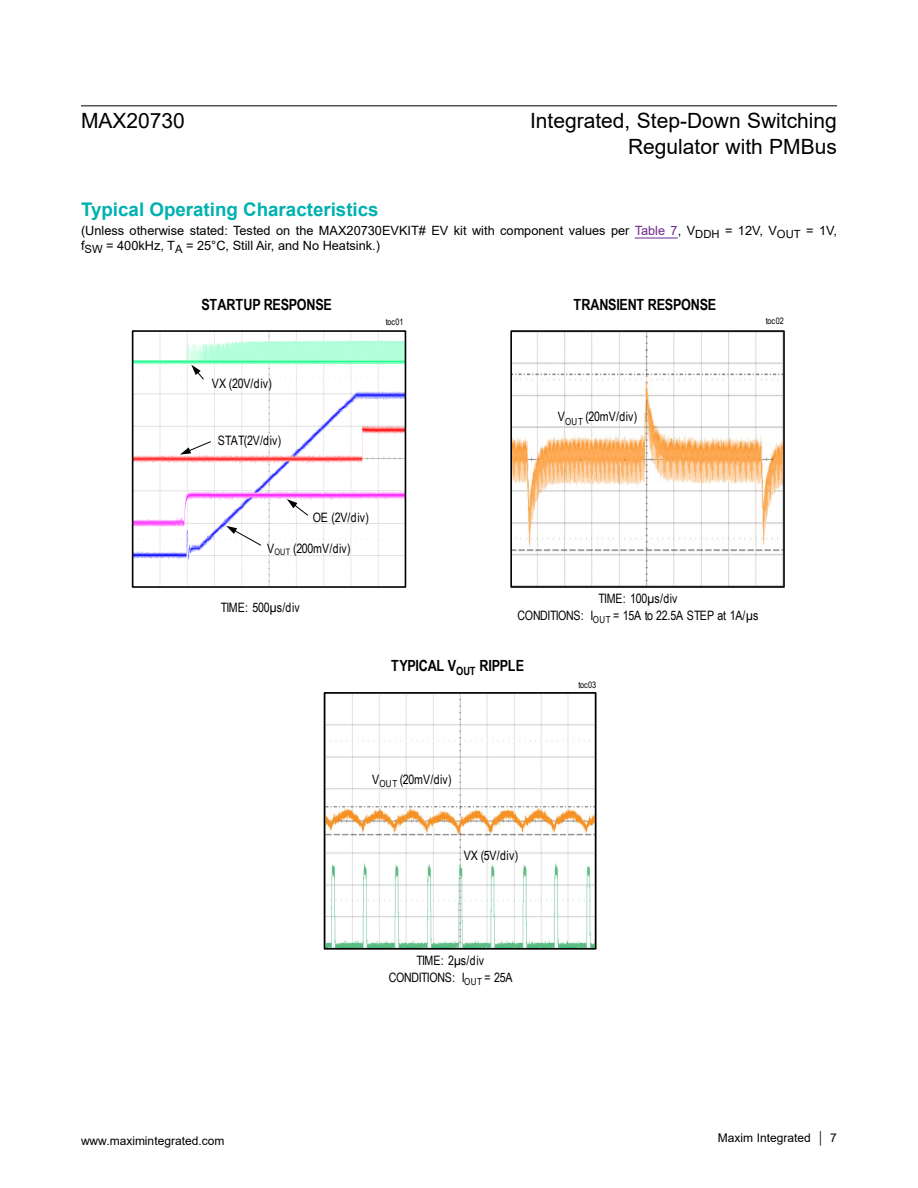
<style>
.page{position:relative;width:918px;height:1188px;background:#fff}
.page>*{position:absolute;margin:0;border:0;box-sizing:border-box;transform-origin:0 0}
.t1{font:21px/25.2px "Arial";color:#000;text-align:right}
.t2{font:700 18.75px "Arial";color:#00b1b0}
.t3{font:700 15.45px "Arial Narrow";letter-spacing:-.015em;color:#000}
.t4{font:12.9px/17px "Arial Narrow";letter-spacing:-.02em;color:#000;text-align:center}
.t5{font:12.9px "Arial Narrow";letter-spacing:.01em;color:#000}
.t6{font:12.75px/15px "Arial";color:#000}
.t7{font:12px "Arial";color:#000}
.t8{font:8.85px "Arial Narrow";color:#000}
.s1{color:#6e2a8d}
</style>
<div class="page">
<hr style="left:635px;top:238px;width:43px;height:1px;background:#6e2a8d">
<hr style="left:81px;top:105px;width:756px;height:1px;background:#000">
<img style="left:135px;top:333px;width:268px;height:252px">
<div style="left:132px;top:330px;width:274px;height:258px;border:2px solid #000"></div>
<svg style="left:180px;top:441px;width:32px;height:14px"></svg>
<svg style="left:191px;top:365px;width:14px;height:15px"></svg>
<svg style="left:226px;top:526px;width:36px;height:20px"></svg>
<svg style="left:287px;top:499px;width:22px;height:17px"></svg>
<img style="left:327px;top:695px;width:267px;height:252px">
<div style="left:324px;top:692px;width:273px;height:258px;border:2px solid #000"></div>
<img style="left:513px;top:333px;width:269px;height:252px">
<div style="left:510px;top:330px;width:275px;height:258px;border:2px solid #000"></div>
<h1 class="t1" style="left:81px;top:108px;width:105px">MAX20730</h1>
<h1 class="t1" style="left:530px;top:108px;width:308px">Integrated, Step-Down Switching<br>Regulator with PMBus</h1>
<h2 class="t2" style="left:81px;top:196px;width:299px">Typical Operating Characteristics</h2>
<p class="t6" style="left:81px;top:223px;width:757px">(Unless otherwise stated: Tested on the MAX20730EVKIT# EV kit with component values per <span class="s1">Table 7</span>, V<sub>DDH</sub> = 12V, V<sub>OUT</sub> = 1V, f<sub>SW</sub> = 400kHz, T<sub>A</sub> = 25°C, Still Air, and No Heatsink.)</p>
<p class="t3" style="left:201px;top:293px;width:132px">STARTUP RESPONSE</p>
<p class="t4" style="left:212px;top:375px;width:62px">VX (20V/div)</p>
<p class="t5" style="left:218px;top:431px;width:65px">STAT(2V/div)</p>
<p class="t8" style="left:386px;top:316px;width:19px">toc01</p>
<p class="t3" style="left:573px;top:293px;width:144px">TRANSIENT RESPONSE</p>
<p class="t4" style="left:558px;top:408px;width:81px">V<sub>OUT</sub> (20mV/div)</p>
<p class="t8" style="left:766px;top:315px;width:19px">toc02</p>
<p class="t4" style="left:313px;top:509px;width:58px">OE (2V/div)</p>
<p class="t4" style="left:267px;top:540px;width:85px">V<sub>OUT</sub> (200mV/div)</p>
<p class="t4" style="left:221px;top:598px;width:80px">TIME: 500µs/div</p>
<p class="t4" style="left:518px;top:589px;width:242px">TIME: 100µs/div<br>CONDITIONS: I<sub>OUT</sub> = 15A to 22.5A STEP at 1A/µs</p>
<p class="t3" style="left:391px;top:654px;width:135px">TYPICAL V<sub>OUT</sub> RIPPLE</p>
<p class="t8" style="left:578px;top:678px;width:19px">toc03</p>
<p class="t4" style="left:372px;top:770px;width:81px">V<sub>OUT</sub> (20mV/div)</p>
<p class="t4" style="left:464px;top:846px;width:56px">VX (5V/div)</p>
<p class="t4" style="left:389px;top:951px;width:125px">TIME: 2µs/div<br>CONDITIONS: I<sub>OUT</sub> = 25A</p>
<p class="t7" style="left:81px;top:1132px;width:145px">www.maximintegrated.com</p>
<p class="t7" style="left:718px;top:1129px;width:121px">Maxim Integrated │ 7</p>
</div>
